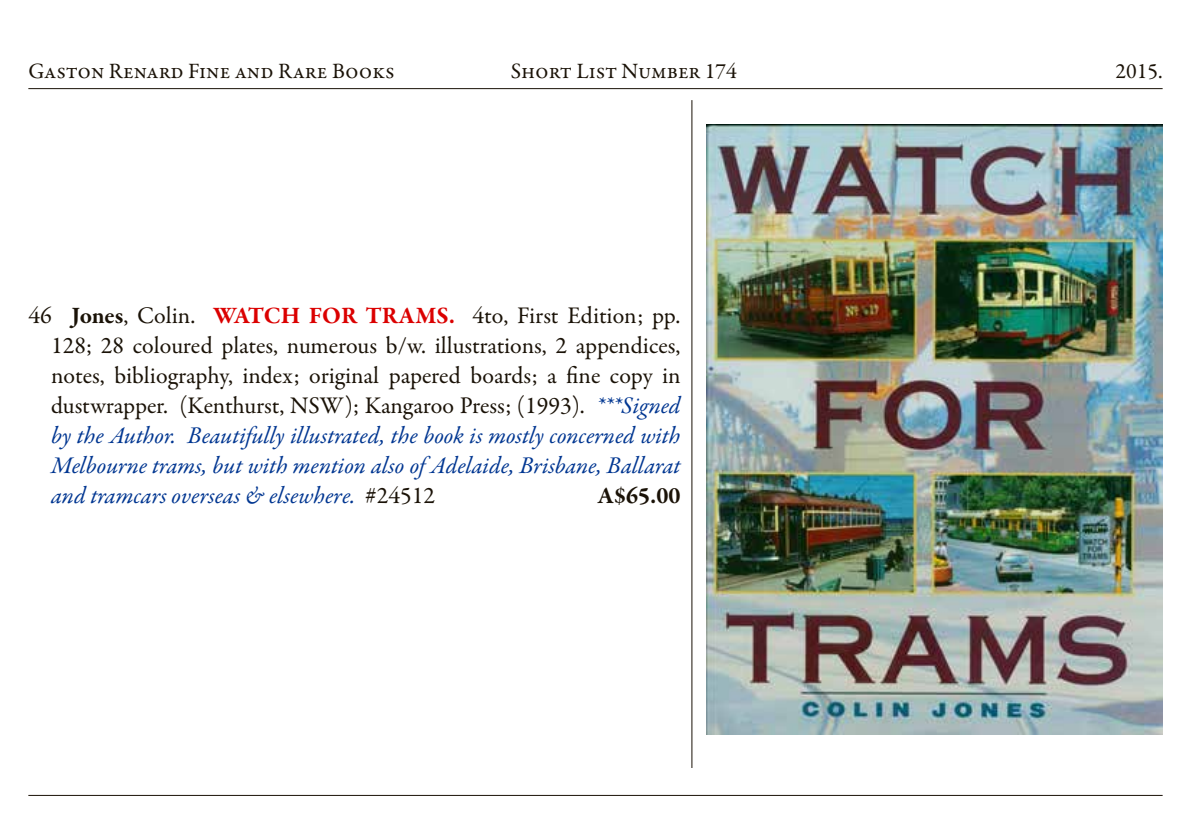
<style>
.page{position:relative;width:1191px;height:840px;background:#fff}
.page>*{position:absolute;margin:0;border:0;box-sizing:border-box;transform-origin:0 0}
.t1{font:24px/30px "Garamond Premr Pro";letter-spacing:-.005em;color:#1a1207;text-align:justify}
.t2{font:700 24px "Garamond Premr Pro";color:#1a1207}
.t3{font:22px "Garamond Premr Pro";color:#1a1207}
.s1{font-weight:700}
.s2{font-weight:700;color:#db0000}
.s3{font-style:italic;color:#003691}
</style>
<div class="page">
<hr style="left:28px;top:88px;width:1134px;height:1px;background:#1a1207">
<hr style="left:28px;top:794px;width:1134px;height:1px;background:#1a1207">
<hr style="left:691px;top:100px;width:1px;height:667px;background:#1a1207">
<img style="left:706px;top:124px;width:456px;height:610px">
<p class="t3" style="left:28px;top:57px;width:368px">Gaston Renard Fine and Rare Books</p>
<p class="t3" style="left:511px;top:57px;width:228px">Short List Number 174</p>
<p class="t3" style="left:1115px;top:57px;width:49px">2015.</p>
<p class="t1" style="left:51px;top:300px;width:631px;text-indent:-23px">46 <span class="s1">Jones</span>, Colin. <span class="s2">WATCH FOR TRAMS.</span> 4to, First Edition; pp.<br>128; 28 coloured plates, numerous b/w. illustrations, 2 appendices, notes, bibliography, index; original papered boards; a fine copy in dustwrapper. (Kenthurst, NSW); Kangaroo Press; (1993). <span class="s3">***Signed by the Author. Beautifully illustrated, the book is mostly concerned with Melbourne trams, but with mention also of Adelaide, Brisbane, Ballarat and tramcars overseas &amp; elsewhere.</span> #24512</p>
<p class="t2" style="left:598px;top:480px;width:84px">A$65.00</p>
</div>
